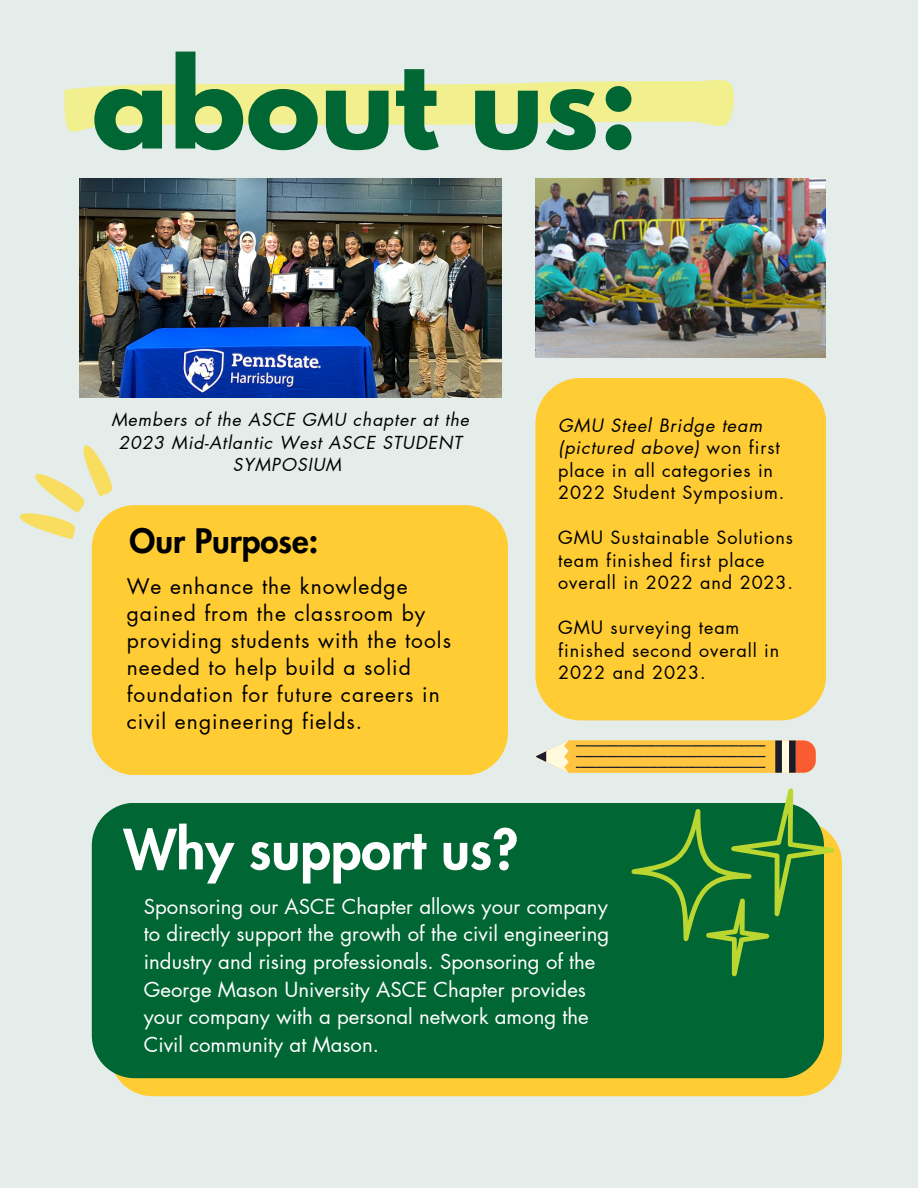
<style>
.page{position:relative;width:918px;height:1188px;background:#e4ede9}
.page>*{position:absolute;margin:0;border:0;box-sizing:border-box;transform-origin:0 0}
.t1{font:700 112.65px "League Spartan";color:#063}
.t2{font:800 54px "Futura LT Pro";color:#fff}
.t3{font:800 33px "Futura LT Pro";color:#000}
.t4{font:21px/27px "Futura LT Pro";letter-spacing:.05em;color:#000}
.t5{font:20.4px/27.8px "Futura LT Pro";color:#fff}
.t6{font:18px/22.5px "Futura LT Pro";letter-spacing:.05em;color:#000}
.t7{font:italic 17.55px/22.5px "Futura LT Pro";letter-spacing:.05em;color:#000;text-align:center}
.s1{font-style:italic}
</style>
<div class="page">
<div style="left:92px;top:505px;width:416px;height:270px;background:#fc3"></div>
<svg style="left:117px;top:839px;width:725px;height:257px;background:#fbcc3a"></svg>
<div style="left:92px;top:803px;width:732px;height:275px;background:#063"></div>
<svg style="left:631px;top:830px;width:203px;height:146px;background:#257833"></svg>
<img style="left:535px;top:178px;width:291px;height:179px">
<div style="left:535px;top:378px;width:291px;height:342px;background:#fc3;border-radius:45px"></div>
<svg style="left:19px;top:445px;width:95px;height:94px"></svg>
<svg style="left:64px;top:80px;width:670px;height:52px;fill:#f1ef8e"></svg>
<svg style="left:535px;top:611px;width:291px;height:291px"></svg>
<svg style="left:812px;top:733px;width:14px;height:47px"></svg>
<svg style="left:535px;top:618px;width:277px;height:277px"></svg>
<img style="left:79px;top:178px;width:422px;height:220px">
<p class="t1" style="left:92px;top:47px;width:548px">about us:</p>
<p class="t7" style="left:111px;top:409px;width:359px">Members of the ASCE GMU chapter at the<br>2023 Mid-Atlantic West ASCE STUDENT<br>SYMPOSIUM</p>
<p class="t3" style="left:130px;top:526px;width:190px">Our Purpose:</p>
<p class="t4" style="left:127px;top:574px;width:326px">We enhance the knowledge gained from the classroom by providing students with the tools needed to help build a solid foundation for future careers in civil engineering fields.</p>
<p class="t2" style="left:124px;top:825px;width:396px">Why support us?</p>
<p class="t6" style="left:558px;top:415px;width:228px"><span class="s1">GMU Steel Bridge team (pictured above)</span> won first place in all categories in<br>2022 Student Symposium.</p>
<p class="t6" style="left:558px;top:527px;width:236px">GMU Sustainable Solutions team finished first place overall in 2022 and 2023.</p>
<p class="t6" style="left:558px;top:617px;width:223px">GMU surveying team finished second overall in<br>2022 and 2023.</p>
<p class="t5" style="left:144px;top:893px;width:467px">Sponsoring our ASCE Chapter allows your company to directly support the growth of the civil engineering industry and rising professionals. Sponsoring of the George Mason University ASCE Chapter provides your company with a personal network among the Civil community at Mason.</p>
</div>
